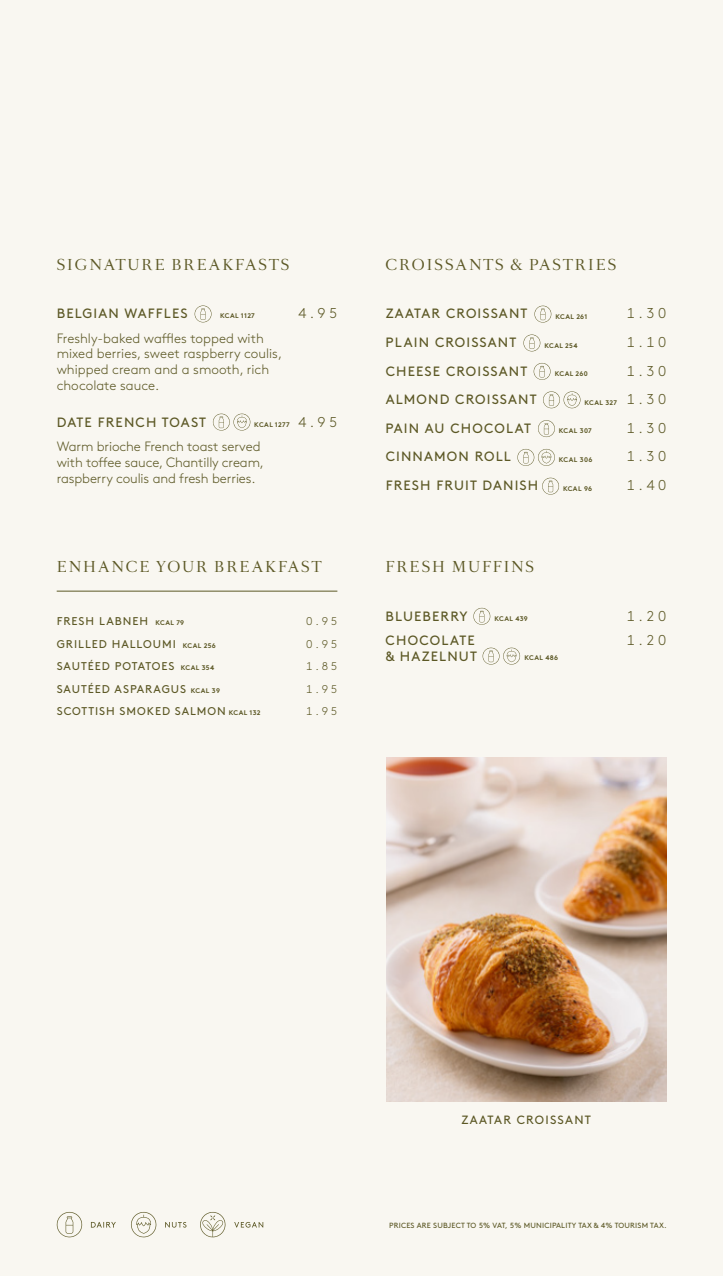
<style>
.page{position:relative;width:723px;height:1276px;background:#f9f7f1}
.page>*{position:absolute;margin:0;border:0;box-sizing:border-box;transform-origin:0 0}
.t1{font:300 14.25px "Brown";letter-spacing:.25em;color:#5c5825}
.t2{font:300 13.5px/15.8px "Brown";color:#5c5825}
.t3{font:13.5px "Brown";letter-spacing:.085em;color:#5c5825}
.t4{font:13.5px "Romain Headline";letter-spacing:.15em;color:#5c5825}
.t5{font:12px "Brown";letter-spacing:.105em;color:#5c5825}
.t6{font:11.25px "Brown";letter-spacing:.085em;color:#5c5825}
.t7{font:300 11.25px "Brown";letter-spacing:.25em;color:#5c5825}
.t8{font:7.5px "Brown";letter-spacing:.025em;color:#5c5825}
.t9{font:700 6.75px "Brown";letter-spacing:.05em;color:#5c5825}
</style>
<div class="page">
<hr style="left:57px;top:591px;width:280px;height:1px;background:#5c5825">
<svg style="left:534px;top:306px;width:17px;height:17px"></svg>
<svg style="left:213px;top:413px;width:37px;height:17px"></svg>
<svg style="left:195px;top:305px;width:17px;height:17px"></svg>
<svg style="left:523px;top:334px;width:17px;height:17px"></svg>
<svg style="left:533px;top:363px;width:17px;height:17px"></svg>
<svg style="left:538px;top:420px;width:17px;height:17px"></svg>
<svg style="left:542px;top:478px;width:17px;height:17px"></svg>
<svg style="left:473px;top:608px;width:17px;height:17px"></svg>
<svg style="left:543px;top:391px;width:37px;height:17px"></svg>
<svg style="left:517px;top:449px;width:38px;height:17px"></svg>
<svg style="left:482px;top:647px;width:38px;height:17px"></svg>
<svg style="left:165px;top:1222px;width:21px;height:5px"></svg>
<svg style="left:131px;top:1212px;width:25px;height:25px"></svg>
<svg style="left:57px;top:1211px;width:25px;height:26px"></svg>
<svg style="left:91px;top:1222px;width:25px;height:5px"></svg>
<svg style="left:234px;top:1222px;width:29px;height:5px"></svg>
<svg style="left:200px;top:1212px;width:25px;height:25px"></svg>
<img style="left:386px;top:758px;width:281px;height:343px">
<p class="t4" style="left:57px;top:255px;width:234px">SIGNATURE BREAKFASTS</p>
<p class="t4" style="left:386px;top:255px;width:232px">CROISSANTS &amp; PASTRIES</p>
<p class="t3" style="left:57px;top:303px;width:132px">BELGIAN WAFFLES</p>
<p class="t1" style="left:298px;top:303px;width:41px">4.95</p>
<p class="t2" style="left:57px;top:329px;width:227px">Freshly-baked waffles topped with mixed berries, sweet raspberry coulis, whipped cream and a smooth, rich chocolate sauce.</p>
<p class="t3" style="left:57px;top:412px;width:151px">DATE FRENCH TOAST</p>
<p class="t1" style="left:298px;top:411px;width:41px">4.95</p>
<p class="t2" style="left:57px;top:437px;width:209px">Warm brioche French toast served with toffee sauce, Chantilly cream, raspberry coulis and fresh berries.</p>
<p class="t3" style="left:386px;top:303px;width:143px">ZAATAR CROISSANT</p>
<p class="t1" style="left:627px;top:303px;width:41px">1.30</p>
<p class="t3" style="left:386px;top:332px;width:132px">PLAIN CROISSANT</p>
<p class="t1" style="left:627px;top:331px;width:41px">1.10</p>
<p class="t3" style="left:386px;top:360px;width:143px">CHEESE CROISSANT</p>
<p class="t1" style="left:627px;top:360px;width:41px">1.30</p>
<p class="t3" style="left:386px;top:389px;width:152px">ALMOND CROISSANT</p>
<p class="t1" style="left:627px;top:389px;width:41px">1.30</p>
<p class="t3" style="left:386px;top:418px;width:147px">PAIN AU CHOCOLAT</p>
<p class="t1" style="left:627px;top:417px;width:41px">1.30</p>
<p class="t3" style="left:386px;top:446px;width:127px">CINNAMON ROLL</p>
<p class="t1" style="left:627px;top:446px;width:41px">1.30</p>
<p class="t3" style="left:386px;top:475px;width:154px">FRESH FRUIT DANISH</p>
<p class="t1" style="left:627px;top:474px;width:41px">1.40</p>
<p class="t9" style="left:220px;top:310px;width:36px">KCAL 1127</p>
<p class="t9" style="left:555px;top:311px;width:33px">KCAL 261</p>
<p class="t9" style="left:544px;top:340px;width:35px">KCAL 254</p>
<p class="t9" style="left:555px;top:368px;width:35px">KCAL 260</p>
<p class="t9" style="left:584px;top:397px;width:34px">KCAL 327</p>
<p class="t9" style="left:559px;top:425px;width:35px">KCAL 307</p>
<p class="t9" style="left:254px;top:419px;width:37px">KCAL 1277</p>
<p class="t9" style="left:559px;top:454px;width:35px">KCAL 306</p>
<p class="t9" style="left:563px;top:483px;width:31px">KCAL 96</p>
<p class="t4" style="left:57px;top:557px;width:266px">ENHANCE YOUR BREAKFAST</p>
<p class="t6" style="left:57px;top:612px;width:93px">FRESH LABNEH</p>
<p class="t7" style="left:306px;top:613px;width:33px">0.95</p>
<p class="t6" style="left:57px;top:635px;width:121px">GRILLED HALLOUMI</p>
<p class="t7" style="left:306px;top:635px;width:33px">0.95</p>
<p class="t6" style="left:57px;top:657px;width:119px">SAUTÉED POTATOES</p>
<p class="t7" style="left:306px;top:658px;width:33px">1.85</p>
<p class="t6" style="left:57px;top:680px;width:131px">SAUTÉED ASPARAGUS</p>
<p class="t7" style="left:306px;top:680px;width:33px">1.95</p>
<p class="t6" style="left:57px;top:703px;width:171px">SCOTTISH SMOKED SALMON</p>
<p class="t7" style="left:306px;top:703px;width:33px">1.95</p>
<p class="t9" style="left:155px;top:617px;width:30px">KCAL 79</p>
<p class="t9" style="left:183px;top:640px;width:34px">KCAL 256</p>
<p class="t9" style="left:181px;top:662px;width:35px">KCAL 354</p>
<p class="t9" style="left:191px;top:685px;width:31px">KCAL 39</p>
<p class="t9" style="left:229px;top:707px;width:33px">KCAL 132</p>
<p class="t4" style="left:386px;top:557px;width:150px">FRESH MUFFINS</p>
<p class="t3" style="left:386px;top:606px;width:84px">BLUEBERRY</p>
<p class="t1" style="left:627px;top:605px;width:41px">1.20</p>
<p class="t3" style="left:386px;top:630px;width:91px">CHOCOLATE</p>
<p class="t1" style="left:627px;top:629px;width:41px">1.20</p>
<p class="t3" style="left:386px;top:646px;width:93px">&amp; HAZELNUT</p>
<p class="t9" style="left:494px;top:613px;width:35px">KCAL 439</p>
<p class="t9" style="left:524px;top:652px;width:35px">KCAL 486</p>
<p class="t5" style="left:461px;top:1110px;width:131px">ZAATAR CROISSANT</p>
<p class="t8" style="left:389px;top:1219px;width:279px">PRICES ARE SUBJECT TO 5% VAT, 5% MUNICIPALITY TAX &amp; 4% TOURISM TAX.</p>
</div>
